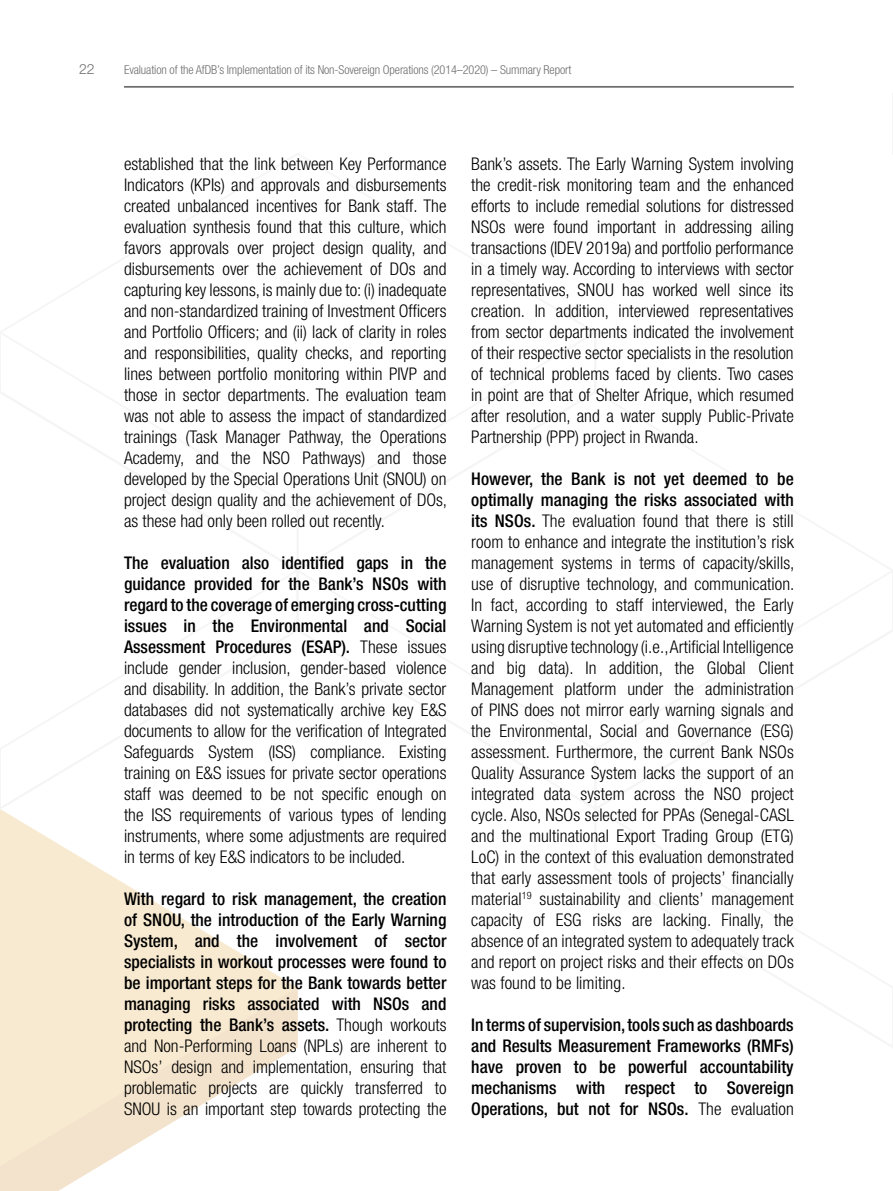
<style>
.page{position:relative;width:893px;height:1191px;background:#fff}
.page>*{position:absolute;margin:0;border:0;box-sizing:border-box;transform-origin:0 0}
.Plain_text{font:300 condensed 17.5px/21px "Helvetica Neue LT Std";color:#000;text-align:justify}
.Plain_text-2{font:500 condensed 17.5px/21px "Helvetica Neue LT Std";color:#000;text-align:justify}
.t1{font:300 14px "Helvetica Neue LT Std";color:#6e6e6e}
.t2{font:300 condensed 12.25px "Helvetica Neue LT Std";letter-spacing:-.01em;color:#6e6e6e}
.s1{font-weight:500}
.s2{font-weight:300}
</style>
<div class="page">
<svg style="left:0;top:811px;width:296px;height:176px;fill:#f8ead0"></svg>
<svg style="left:0;top:987px;width:298px;height:204px;fill:#f8ead0"></svg>
<svg style="left:0;top:1158px;width:1px;height:33px"></svg>
<hr style="left:124px;top:86px;width:670px;height:2px;background:#6e6e6e">
<p class="t1" style="left:79px;top:61px;width:17px">22</p>
<p class="t2" style="left:124px;top:63px;width:449px">Evaluation of the AfDB’s Implementation of its Non‑Sovereign Operations (2014–2020) – Summary Report</p>
<p class="Plain_text" style="left:124px;top:153px;width:325px">established that the link between Key Performance Indicators (KPIs) and approvals and disbursements created unbalanced incentives for Bank staff. The evaluation synthesis found that this culture, which favors approvals over project design quality, and disbursements over the achievement of DOs and capturing key lessons, is mainly due to: (i) inadequate and non-standardized training of Investment Officers and Portfolio Officers; and (ii) lack of clarity in roles and responsibilities, quality checks, and reporting lines between portfolio monitoring within PIVP and those in sector departments. The evaluation team was not able to assess the impact of standardized trainings (Task Manager Pathway, the Operations Academy, and the NSO Pathways) and those developed by the Special Operations Unit (SNOU) on project design quality and the achievement of DOs, as these had only been rolled out recently.</p>
<p class="Plain_text" style="left:124px;top:552px;width:324px"><span class="s1">The evaluation also identified gaps in the guidance provided for the Bank’s NSOs with regard to the coverage of emerging cross‑cutting issues in the Environmental and Social Assessment Procedures (ESAP).</span> These issues include gender inclusion, gender-based violence and disability. In addition, the Bank’s private sector databases did not systematically archive key E&amp;S documents to allow for the verification of Integrated Safeguards System (ISS) compliance. Existing training on E&amp;S issues for private sector operations staff was deemed to be not specific enough on the ISS requirements of various types of lending instruments, where some adjustments are required in terms of key E&amp;S indicators to be included.</p>
<p class="Plain_text-2" style="left:124px;top:888px;width:324px">With regard to risk management, the creation of SNOU, the introduction of the Early Warning System, and the involvement of sector specialists in workout processes were found to be important steps for the Bank towards better managing risks associated with NSOs and protecting the Bank’s assets. <span class="s2">Though workouts and Non-Performing Loans (NPLs) are inherent to NSOs’ design and implementation, ensuring that problematic projects are quickly transferred to SNOU is an important step towards protecting the</span></p>
<p class="Plain_text" style="left:471px;top:153px;width:324px">Bank’s assets. The Early Warning System involving the credit-risk monitoring team and the enhanced efforts to include remedial solutions for distressed NSOs were found important in addressing ailing transactions (IDEV 2019a) and portfolio performance in a timely way. According to interviews with sector representatives, SNOU has worked well since its creation. In addition, interviewed representatives from sector departments indicated the involvement of their respective sector specialists in the resolution of technical problems faced by clients. Two cases in point are that of Shelter Afrique, which resumed after resolution, and a water supply Public-Private Partnership (PPP) project in Rwanda.</p>
<p class="Plain_text" style="left:471px;top:468px;width:325px"><span class="s1">However, the Bank is not yet deemed to be optimally managing the risks associated with its NSOs.</span> The evaluation found that there is still room to enhance and integrate the institution’s risk management systems in terms of capacity/skills, use of disruptive technology, and communication.<br>In fact, according to staff interviewed, the Early Warning System is not yet automated and efficiently using disruptive technology (i.e., Artificial Intelligence and big data). In addition, the Global Client Management platform under the administration of PINS does not mirror early warning signals and the Environmental, Social and Governance (ESG) assessment. Furthermore, the current Bank NSOs Quality Assurance System lacks the support of an integrated data system across the NSO project cycle. Also, NSOs selected for PPAs (Senegal-CASL and the multinational Export Trading Group (ETG)<br>LoC) in the context of this evaluation demonstrated that early assessment tools of projects’ financially material<sup>19</sup> sustainability and clients’ management capacity of ESG risks are lacking. Finally, the absence of an integrated system to adequately track and report on project risks and their effects on DOs was found to be limiting.</p>
<p class="Plain_text-2" style="left:471px;top:1014px;width:324px">In terms of supervision, tools such as dashboards and Results Measurement Frameworks (RMFs) have proven to be powerful accountability mechanisms with respect to Sovereign Operations, but not for NSOs. <span class="s2">The evaluation</span></p>
</div>
